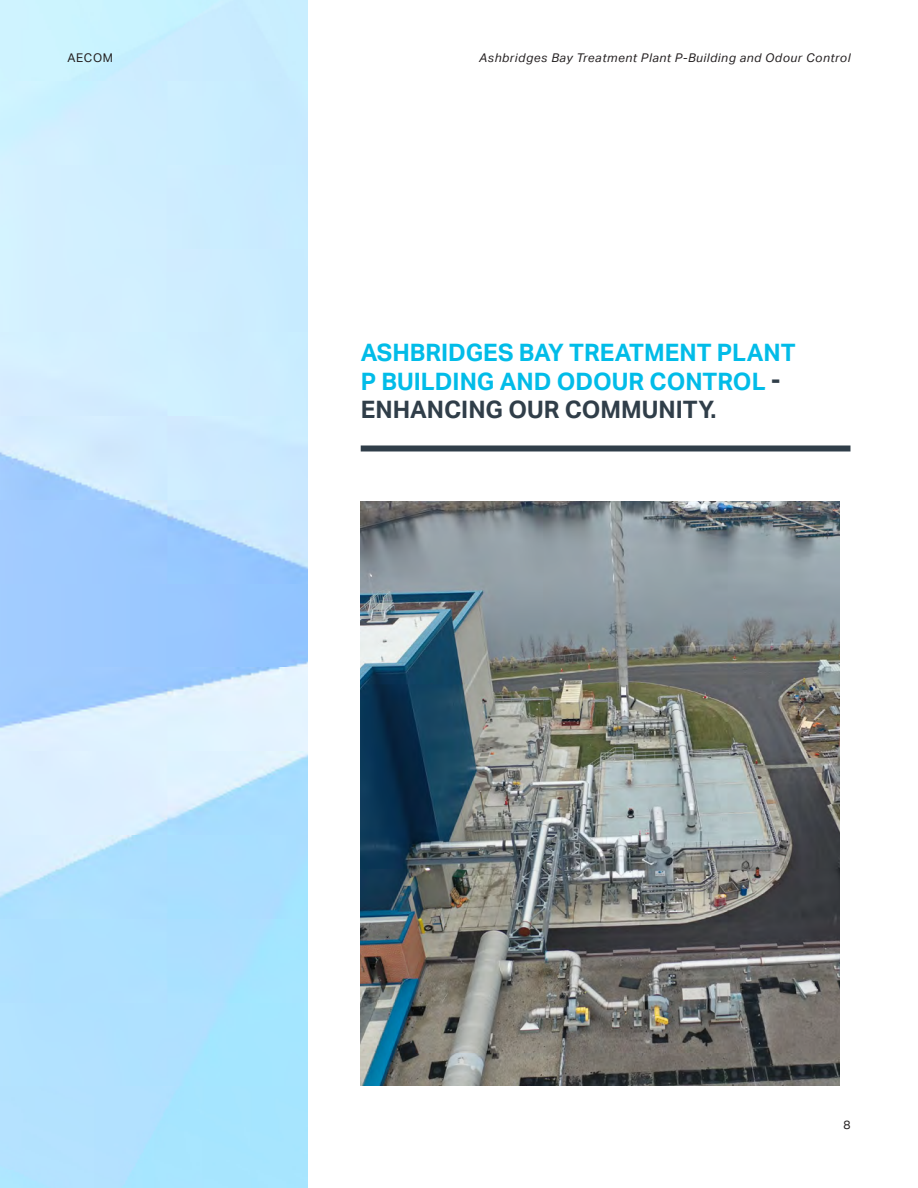
<style>
.page{position:relative;width:918px;height:1188px;background:#fff}
.page>*{position:absolute;margin:0;border:0;box-sizing:border-box;transform-origin:0 0}
.BLD_CAPS_gray_callou{font:700 24px/28.5px "AECOM Sans";color:#02bce8}
.t1{font:italic 12px "AECOM Sans";letter-spacing:.05em;color:#231f20}
.t2{font:12px "AECOM Sans";letter-spacing:.05em;color:#231f20}
.s1{color:#303e49}
</style>
<div class="page">
<div style="left:361px;top:445px;width:489px;height:6px;background:#303e49"></div>
<img style="left:361px;top:501px;width:479px;height:584px">
<p class="t2" style="left:68px;top:51px;width:47px">AECOM</p>
<p class="t1" style="left:479px;top:51px;width:373px">Ashbridges Bay Treatment Plant P-Building and Odour Control</p>
<p class="BLD_CAPS_gray_callou" style="left:361px;top:339px;width:436px">ASHBRIDGES BAY TREATMENT PLANT<br>P BUILDING AND ODOUR CONTROL <span class="s1">-<br>ENHANCING OUR COMMUNITY.</span></p>
<p class="t2" style="left:843px;top:1118px;width:9px">8</p>
</div>
